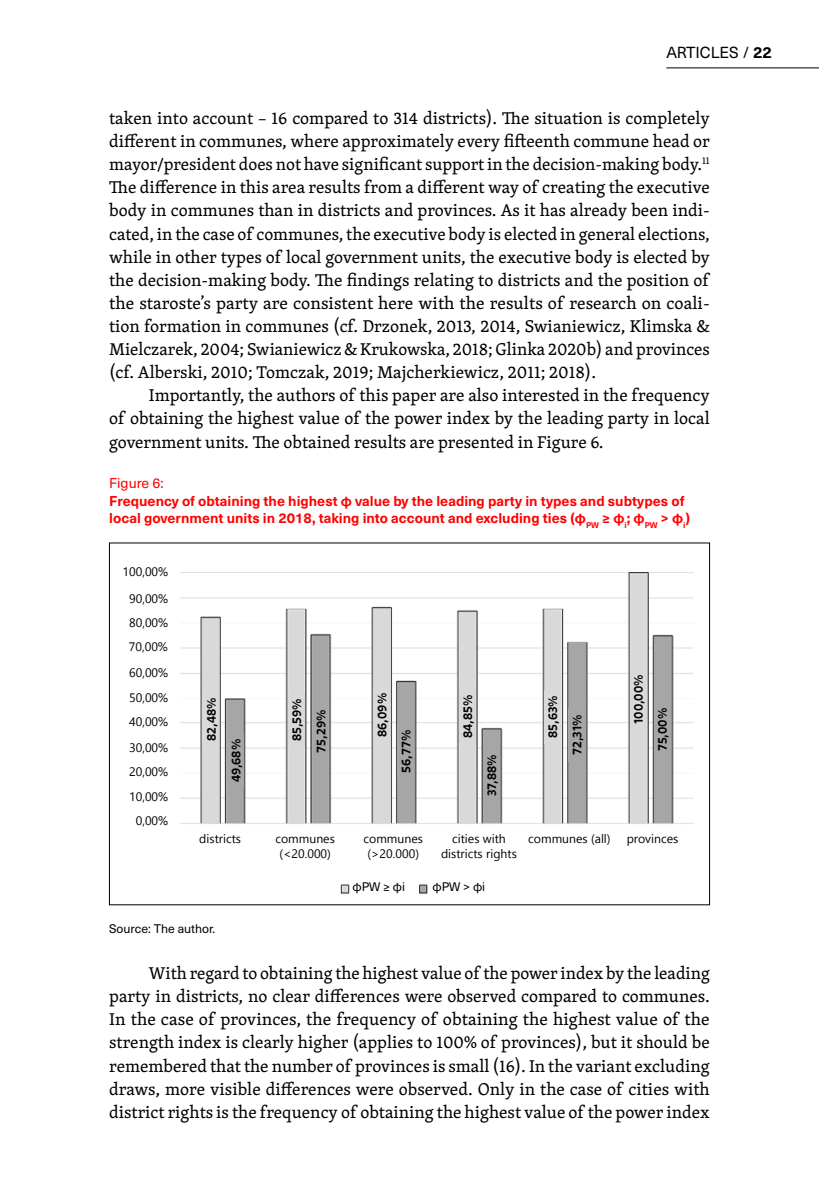
<style>
.page{position:relative;width:819px;height:1191px;background:#fff}
.page>*{position:absolute;margin:0;border:0;box-sizing:border-box;transform-origin:0 0}
.t1{font:17.5px/23.1px "Skolar Latin";color:#000;text-align:justify}
.t2{font:15.75px "Neue Haas Unica W1 G";letter-spacing:-.01em;color:#000}
.t3{font:700 14px/17.5px "Neue Haas Unica W1 G";color:#f00}
.t4{font:14px "Neue Haas Unica W1 G";color:#f00}
.t5{font:500 12.25px/24px "Signo";color:#000}
.t6{font:12.25px "Neue Haas Unica W1 G";color:#000}
.t7{font:12.25px "Segoe UI Emoji";color:#000}
.s1{font-weight:700}
</style>
<div class="page">
<hr style="left:666px;top:67px;width:153px;height:1px;background:#000">
<img style="left:180px;top:572px;width:514px;height:323px">
<div style="left:352px;top:881px;width:60px;height:15px;background:#fff"></div>
<div style="left:429px;top:881px;width:60px;height:15px;background:#fff"></div>
<div style="left:197px;top:834px;width:482px;height:32px;background:#fff"></div>
<div style="left:227px;top:734px;width:17px;height:53px;background:#a6a6a6"></div>
<div style="left:313px;top:704px;width:15px;height:53px;background:#a6a6a6"></div>
<div style="left:203px;top:692px;width:16px;height:53px;background:#d9d9d9"></div>
<div style="left:288px;top:693px;width:16px;height:53px;background:#d9d9d9"></div>
<div style="left:373px;top:688px;width:17px;height:53px;background:#d9d9d9"></div>
<div style="left:397px;top:725px;width:17px;height:53px;background:#a6a6a6"></div>
<div style="left:459px;top:690px;width:16px;height:53px;background:#d9d9d9"></div>
<div style="left:483px;top:749px;width:16px;height:53px;background:#a6a6a6"></div>
<div style="left:544px;top:690px;width:16px;height:53px;background:#d9d9d9"></div>
<div style="left:568px;top:708px;width:17px;height:53px;background:#a6a6a6"></div>
<div style="left:630px;top:670px;width:16px;height:59px;background:#d9d9d9"></div>
<div style="left:654px;top:703px;width:16px;height:53px;background:#a6a6a6"></div>
<p class="t2" style="left:666px;top:40px;width:107px">ARTICLES / <span class="s1">22</span></p>
<p class="t1" style="left:109px;top:106px;width:602px">taken into account – 16 compared to 314 districts). The situation is completely different in communes, where approximately every fifteenth commune head or mayor/president does not have significant support in the decision-making body.<sup>11<br></sup>The difference in this area results from a different way of creating the executive body in communes than in districts and provinces. As it has already been indi&shy;cated, in the case of communes, the executive body is elected in general elections, while in other types of local government units, the executive body is elected by the decision-making body. The findings relating to districts and the position of the staroste’s party are consistent here with the results of research on coali&shy;tion formation in communes (cf. Drzonek, 2013, 2014, Swianiewicz, Klimska &amp; Mielczarek, 2004; Swianiewicz &amp; Krukowska, 2018; Glinka 2020b) and provinces (cf. Alberski, 2010; Tomczak, 2019; Majcherkiewicz, 2011; 2018).</p>
<p class="t1" style="left:109px;top:383px;width:602px;text-indent:40px">Importantly, the authors of this paper are also interested in the frequency of obtaining the highest value of the power index by the leading party in local government units. The obtained results are presented in Figure 6.</p>
<p class="t4" style="left:109px;top:473px;width:56px">Figure 6:</p>
<p class="t3" style="left:109px;top:491px;width:582px">Frequency of obtaining the highest φ value by the leading party in types and subtypes of local government units in 2018, taking into account and excluding ties (φ<sub>PW</sub> ≥ φ<sub>i</sub>; φ<sub>PW</sub> &gt; φ<sub>i</sub>)</p>
<p class="t5" style="left:199px;top:740px;width:45px;rotate:-90deg">82,48%</p>
<p class="t5" style="left:284px;top:741px;width:45px;rotate:-90deg">85,59%</p>
<p class="t5" style="left:370px;top:773px;width:81px;text-indent:36px;rotate:-90deg">86,09%<br>56,77%</p>
<p class="t5" style="left:455px;top:738px;width:45px;rotate:-90deg">84,85%</p>
<p class="t5" style="left:309px;top:752px;width:44px;rotate:-90deg">75,29%</p>
<p class="t5" style="left:224px;top:782px;width:45px;rotate:-90deg">49,68%</p>
<p class="t5" style="left:479px;top:796px;width:43px;rotate:-90deg">37,88%</p>
<p class="t7" style="left:209px;top:831px;width:33px">▲▼ ▼▲</p>
<p class="t7" style="left:281px;top:831px;width:55px">□ ◆■▲</p>
<p class="t7" style="left:369px;top:831px;width:55px">□ ◆■▲</p>
<p class="t7" style="left:461px;top:831px;width:40px">▼ ▲ ▼</p>
<p class="t7" style="left:451px;top:846px;width:33px">▲▼ ▼▲</p>
<p class="t6" style="left:352px;top:877px;width:54px">φPW ≥ φi</p>
<p class="t6" style="left:432px;top:877px;width:54px">φPW &gt; φi</p>
<p class="t5" style="left:540px;top:755px;width:61px;text-indent:17px;rotate:-90deg">85,63%<br>72,31%</p>
<p class="t5" style="left:626px;top:751px;width:78px;text-indent:27px;rotate:-90deg">100,00%<br>75,00%</p>
<p class="t7" style="left:534px;top:831px;width:74px">□ ◆■ ▲ ●●</p>
<p class="t7" style="left:638px;top:831px;width:42px">□❖■ ▲</p>
<p class="t6" style="left:109px;top:919px;width:108px">Source: The author.</p>
<p class="t1" style="left:109px;top:961px;width:602px;text-indent:40px">With regard to obtaining the highest value of the power index by the leading party in districts, no clear differences were observed compared to communes.<br>In the case of provinces, the frequency of obtaining the highest value of the strength index is clearly higher (applies to 100% of provinces), but it should be remembered that the number of provinces is small (16). In the variant excluding draws, more visible differences were observed. Only in the case of cities with district rights is the frequency of obtaining the highest value of the power index</p>
</div>
